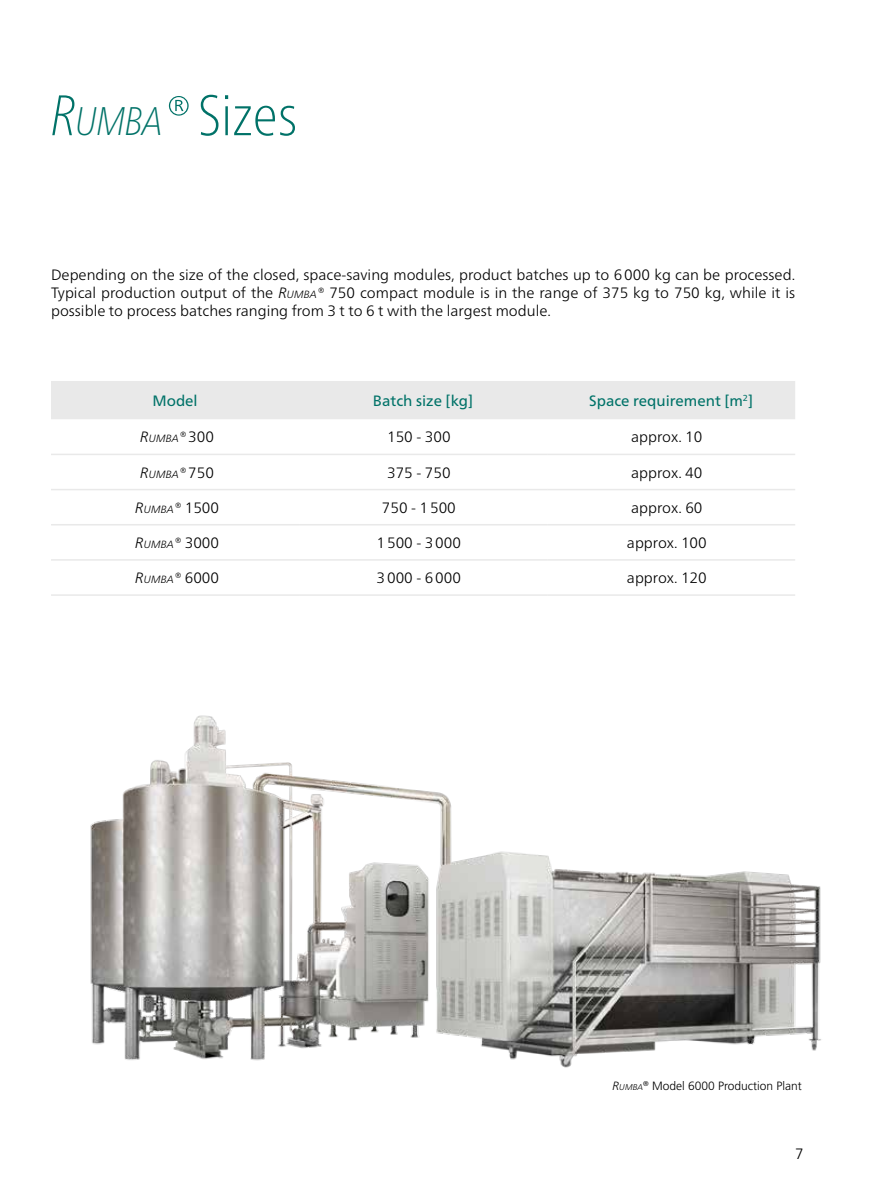
<style>
.page{position:relative;width:893px;height:1191px;background:#fff}
.page>*{position:absolute;margin:0;border:0;box-sizing:border-box;transform-origin:0 0}
.t1{font:100 condensed 57px "Frutiger Neue LTW1 G";color:#007268}
.t2{font:300 15px/18px "Frutiger Neue LTW1 G";color:#000;text-align:justify}
.t3{font:15px "Frutiger Neue LTW1 G";color:#007268}
.t4{font:300 12px "Frutiger LT Pro";color:#000}
.t5{font:italic 300 10.5px "Frutiger Neue LTW1 G";color:#000}
.t6{font:italic 300 8.4px "Frutiger Neue LTW1 G";color:#000}
.s1{font-style:italic}
.s2{font-style:italic;font-size:39.9px}
.s3{font-style:italic;font-size:10.5px}
.s4{font-size:15px}
.s5{font-style:normal;font-size:15px}
.s6{font-size:12px}
</style>
<div class="page">
<img style="left:90px;top:715px;width:731px;height:353px">
<div style="left:51px;top:381px;width:744px;height:38px;background:#e9e9e9"></div>
<hr style="left:51px;top:453px;width:248px;height:2px;background:#e9e9e9">
<hr style="left:299px;top:453px;width:248px;height:2px;background:#e9e9e9">
<hr style="left:547px;top:453px;width:248px;height:2px;background:#e9e9e9">
<hr style="left:51px;top:489px;width:248px;height:1px;background:#e9e9e9">
<hr style="left:299px;top:489px;width:248px;height:1px;background:#e9e9e9">
<hr style="left:547px;top:489px;width:248px;height:1px;background:#e9e9e9">
<hr style="left:51px;top:524px;width:248px;height:1px;background:#e9e9e9">
<hr style="left:299px;top:524px;width:248px;height:1px;background:#e9e9e9">
<hr style="left:547px;top:524px;width:248px;height:1px;background:#e9e9e9">
<hr style="left:51px;top:559px;width:248px;height:1px;background:#e9e9e9">
<hr style="left:299px;top:559px;width:248px;height:1px;background:#e9e9e9">
<hr style="left:547px;top:559px;width:248px;height:1px;background:#e9e9e9">
<hr style="left:51px;top:594px;width:248px;height:2px;background:#e9e9e9">
<hr style="left:299px;top:594px;width:248px;height:2px;background:#e9e9e9">
<hr style="left:547px;top:594px;width:248px;height:2px;background:#e9e9e9">
<h1 class="t1" style="left:51px;top:74px;width:248px"><span class="s1">R</span><span class="s2">UMBA</span><span class="s1">®</span>Sizes</h1>
<p class="t2" style="left:51px;top:265px;width:746px">Depending on the size of the closed, space-saving modules, product batches up to 6000 kg can be processed.<br>Typical production output of the <span class="s1">R</span><span class="s3">UMBA</span><span class="s1">®</span> 750 compact module is in the range of 375 kg to 750 kg, while it is possible to process batches ranging from 3 t to 6 t with the largest module.</p>
<p class="t3" style="left:152px;top:392px;width:47px">Model</p>
<p class="t3" style="left:373px;top:392px;width:102px">Batch size [kg]</p>
<p class="t3" style="left:589px;top:392px;width:165px">Space requirement [m<sup>2</sup>]</p>
<p class="t5" style="left:140px;top:432px;width:75px"><span class="s4">R</span>UMBA<span class="s4">®</span><span class="s5">300</span></p>
<p class="t2" style="left:387px;top:428px;width:65px">150 - 300</p>
<p class="t2" style="left:631px;top:428px;width:73px">approx. 10</p>
<p class="t5" style="left:140px;top:468px;width:75px"><span class="s4">R</span>UMBA<span class="s4">®</span><span class="s5">750</span></p>
<p class="t2" style="left:387px;top:463px;width:65px">375 - 750</p>
<p class="t2" style="left:631px;top:463px;width:73px">approx. 40</p>
<p class="t5" style="left:135px;top:503px;width:85px"><span class="s4">R</span>UMBA<span class="s4">®</span> <span class="s5">1500</span></p>
<p class="t2" style="left:382px;top:498px;width:76px">750 - 1500</p>
<p class="t2" style="left:631px;top:498px;width:73px">approx. 60</p>
<p class="t5" style="left:135px;top:538px;width:85px"><span class="s4">R</span>UMBA<span class="s4">®</span> <span class="s5">3000</span></p>
<p class="t2" style="left:377px;top:533px;width:86px">1500 - 3000</p>
<p class="t2" style="left:627px;top:533px;width:81px">approx. 100</p>
<p class="t5" style="left:135px;top:573px;width:85px"><span class="s4">R</span>UMBA<span class="s4">®</span> <span class="s5">6000</span></p>
<p class="t2" style="left:377px;top:569px;width:86px">3000 - 6000</p>
<p class="t2" style="left:627px;top:569px;width:81px">approx. 120</p>
<p class="t6" style="left:612px;top:1082px;width:32px"><span class="s6">R</span>UMBA</p>
<p class="t4" style="left:643px;top:1079px;width:160px"><sup>®</sup> Model 6000 Production Plant</p>
<p class="t2" style="left:795px;top:1144px;width:10px">7</p>
</div>
